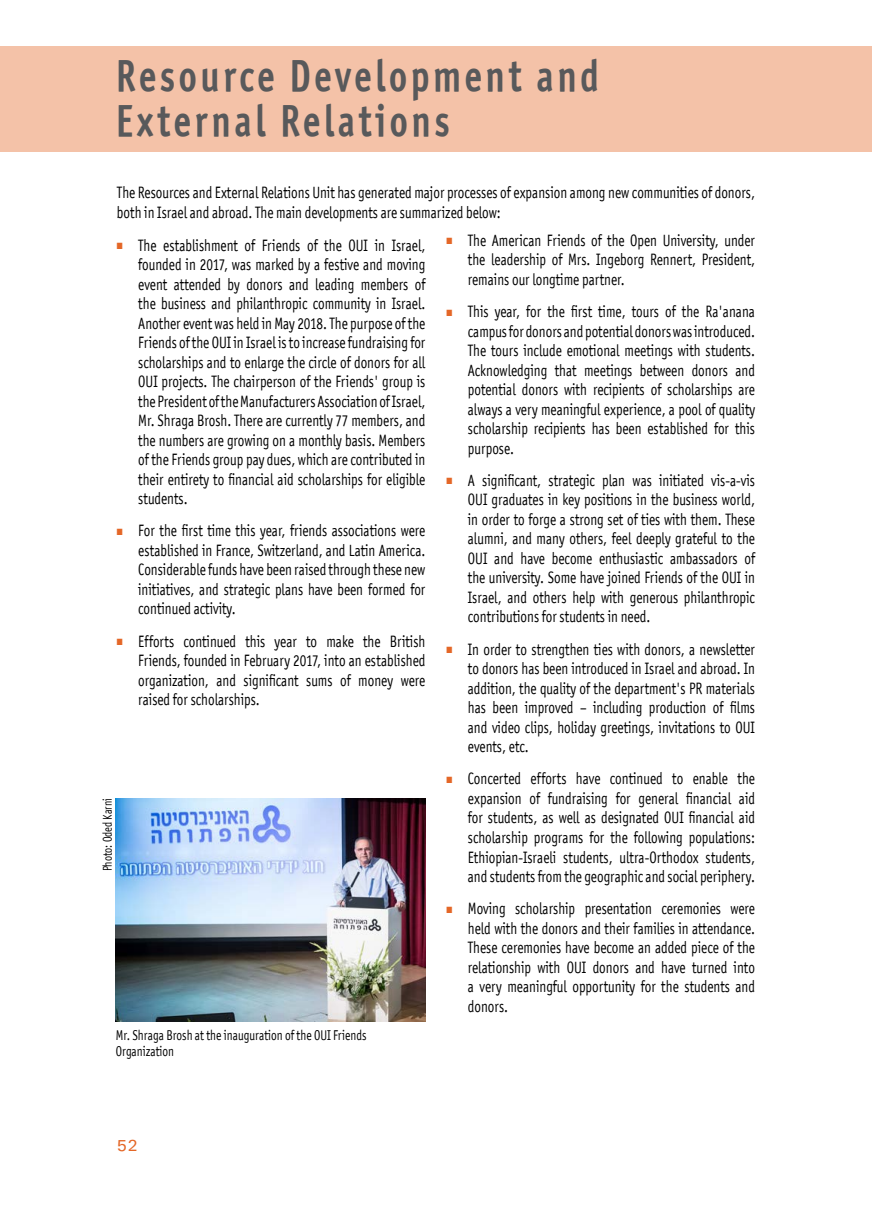
<style>
.page{position:relative;width:872px;height:1212px;background:#fff}
.page>*{position:absolute;margin:0;border:0;box-sizing:border-box;transform-origin:0 0}
.t1{font:45px/45px "Officina Sans OSITCTT Bold";letter-spacing:.1em;color:#58595b;scale:.8 1}
.t2{font:19.5px "MF Narkis Tam";color:#e46727}
.t3{font:16.5px/19.5px "Officina San ITC";color:#000;text-align:justify;scale:.8 1}
.t4{font:14.25px/16.5px "Officina San ITC";color:#000;scale:.8 1}
.t5{font:12.75px "Officina San ITC";color:#000;scale:.8 1}
.s1{font-family:"Sucariot MF";font-weight:500;font-size:9px;color:#e46727}
</style>
<div class="page">
<div style="left:0;top:46px;width:872px;height:106px;background:#f4c2a8"></div>
<img style="left:116px;top:798px;width:309px;height:223px">
<h1 class="t1" style="left:116px;top:52px;width:605px">Resource Development and<br>External Relations</h1>
<p class="t3" style="left:117px;top:183px;width:799px">The Resources and External Relations Unit has generated major processes of expansion among new communities of donors, both in Israel and abroad. The main developments are summarized below:</p>
<p class="t3" style="left:138px;top:235px;width:360px;text-indent:-21px"><span class="s1">0</span> The establishment of Friends of the OUI in Israel, founded in 2017, was marked by a festive and moving event attended by donors and leading members of the business and philanthropic community in Israel.<br>Another event was held in May 2018. The purpose of the Friends of the OUI in Israel is to increase fundraising for scholarships and to enlarge the circle of donors for all OUI projects. The chairperson of the Friends' group is the President of the Manufacturers Association of Israel, Mr. Shraga Brosh. There are currently 77 members, and the numbers are growing on a monthly basis. Members of the Friends group pay dues, which are contributed in their entirety to financial aid scholarships for eligible students.</p>
<p class="t3" style="left:138px;top:521px;width:360px;text-indent:-21px"><span class="s1">0</span> For the first time this year, friends associations were established in France, Switzerland, and Latin America.<br>Considerable funds have been raised through these new initiatives, and strategic plans have been formed for continued activity.</p>
<p class="t3" style="left:138px;top:631px;width:360px;text-indent:-21px"><span class="s1">0</span> Efforts continued this year to make the British Friends, founded in February 2017, into an established organization, and significant sums of money were raised for scholarships.</p>
<p class="t5" style="left:100px;top:871px;width:93px;rotate:-90deg">Photo: Oded Karni</p>
<p class="t4" style="left:116px;top:1027px;width:315px">Mr. Shraga Brosh at the inauguration of the OUI Friends<br>Organization</p>
<p class="t3" style="left:468px;top:230px;width:360px;text-indent:-21px"><span class="s1">0</span> The American Friends of the Open University, under the leadership of Mrs. Ingeborg Rennert, President, remains our longtime partner.</p>
<p class="t3" style="left:468px;top:302px;width:360px;text-indent:-21px"><span class="s1">0</span> This year, for the first time, tours of the Ra'anana campus for donors and potential donors was introduced.<br>The tours include emotional meetings with students.<br>Acknowledging that meetings between donors and potential donors with recipients of scholarships are always a very meaningful experience, a pool of quality scholarship recipients has been established for this purpose.</p>
<p class="t3" style="left:468px;top:470px;width:360px;text-indent:-21px"><span class="s1">0</span> A significant, strategic plan was initiated vis-a-vis OUI graduates in key positions in the business world, in order to forge a strong set of ties with them. These alumni, and many others, feel deeply grateful to the OUI and have become enthusiastic ambassadors of the university. Some have joined Friends of the OUI in Israel, and others help with generous philanthropic contributions for students in need.</p>
<p class="t3" style="left:468px;top:639px;width:360px;text-indent:-21px"><span class="s1">0</span> In order to strengthen ties with donors, a newsletter to donors has been introduced in Israel and abroad. In addition, the quality of the department's PR materials has been improved – including production of films and video clips, holiday greetings, invitations to OUI events, etc.</p>
<p class="t3" style="left:468px;top:769px;width:360px;text-indent:-21px"><span class="s1">0</span> Concerted efforts have continued to enable the expansion of fundraising for general financial aid for students, as well as designated OUI financial aid scholarship programs for the following populations:<br>Ethiopian-Israeli students, ultra-Orthodox students, and students from the geographic and social periphery.</p>
<p class="t3" style="left:468px;top:899px;width:360px;text-indent:-21px"><span class="s1">0</span> Moving scholarship presentation ceremonies were held with the donors and their families in attendance.<br>These ceremonies have become an added piece of the relationship with OUI donors and have turned into a very meaningful opportunity for the students and donors.</p>
<p class="t2" style="left:117px;top:1133px;width:22px">52</p>
</div>
